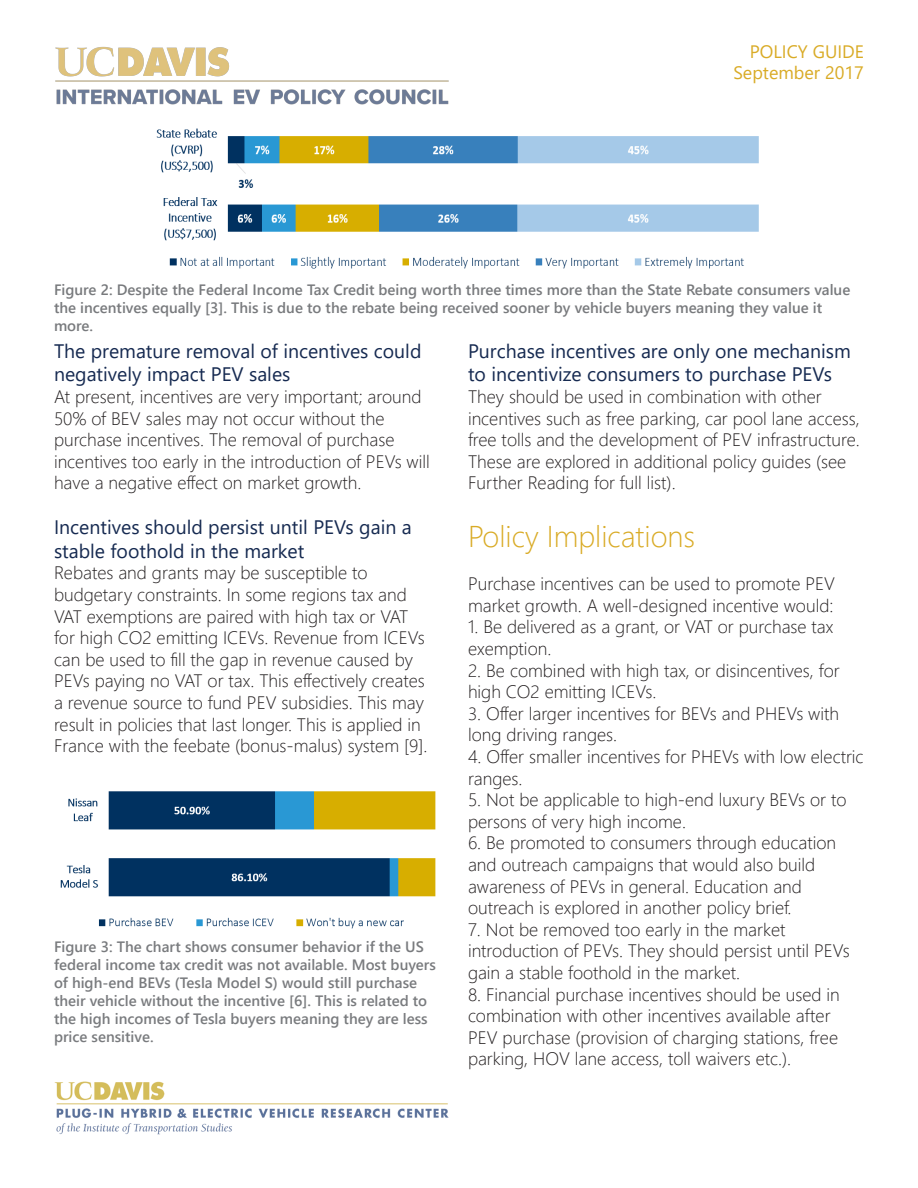
<style>
.page{position:relative;width:918px;height:1188px;background:#fff}
.page>*{position:absolute;margin:0;border:0;box-sizing:border-box;transform-origin:0 0}
.t1{font:300 30px "Segoe UI";color:#d9ab26}
.t2{font:19.5px/23.4px "Segoe UI";color:#162a51}
.t3{font:300 18px/21.6px "Segoe UI";color:#231f20}
.t4{font:18px "Segoe UI";color:#d9ab26}
.t5{font:600 15px/18px "Segoe UI";color:#797b7e}
.t6{font:600 15px/18px "Segoe UI";color:#787a7d}
</style>
<div class="page">
<img style="left:156px;top:128px;width:603px;height:141px">
<img style="left:55px;top:46px;width:394px;height:59px">
<img style="left:54px;top:1081px;width:395px;height:54px">
<img style="left:60px;top:791px;width:376px;height:138px">
<p class="t4" style="left:750px;top:37px;width:116px">POLICY GUIDE</p>
<p class="t4" style="left:733px;top:58px;width:132px">September 2017</p>
<p class="t6" style="left:54px;top:280px;width:798px">Figure 2: Despite the Federal Income Tax Credit being worth three times more than the State Rebate consumers value the incentives equally [3]. This is due to the rebate being received sooner by vehicle buyers meaning they value it more.</p>
<p class="t2" style="left:54px;top:339px;width:369px">The premature removal of incentives could negatively impact PEV sales</p>
<p class="t3" style="left:54px;top:385px;width:377px">At present, incentives are very important; around 50% of BEV sales may not occur without the purchase incentives. The removal of purchase incentives too early in the introduction of PEVs will have a negative effect on market growth.</p>
<p class="t2" style="left:54px;top:515px;width:359px">Incentives should persist until PEVs gain a stable foothold in the market</p>
<p class="t3" style="left:54px;top:561px;width:375px">Rebates and grants may be susceptible to budgetary constraints. In some regions tax and VAT exemptions are paired with high tax or VAT for high CO2 emitting ICEVs. Revenue from ICEVs can be used to fill the gap in revenue caused by PEVs paying no VAT or tax. This effectively creates a revenue source to fund PEV subsidies. This may result in policies that last longer. This is applied in France with the feebate (bonus-malus) system [9].</p>
<p class="t5" style="left:54px;top:937px;width:384px">Figure 3: The chart shows consumer behavior if the US federal income tax credit was not available. Most buyers of high-end BEVs (Tesla Model S) would still purchase their vehicle without the incentive [6]. This is related to the high incomes of Tesla buyers meaning they are less price sensitive.</p>
<p class="t2" style="left:468px;top:339px;width:384px">Purchase incentives are only one mechanism to incentivize consumers to purchase PEVs</p>
<p class="t3" style="left:468px;top:385px;width:393px">They should be used in combination with other incentives such as free parking, car pool lane access, free tolls and the development of PEV infrastructure.<br>These are explored in additional policy guides (see Further Reading for full list).</p>
<p class="t1" style="left:468px;top:512px;width:229px">Policy Implications</p>
<p class="t3" style="left:468px;top:572px;width:369px">Purchase incentives can be used to promote PEV market growth. A well-designed incentive would:</p>
<p class="t3" style="left:468px;top:615px;width:367px">1. Be delivered as a grant, or VAT or purchase tax exemption.</p>
<p class="t3" style="left:468px;top:659px;width:373px">2. Be combined with high tax, or disincentives, for high CO2 emitting ICEVs.</p>
<p class="t3" style="left:468px;top:702px;width:373px">3. Offer larger incentives for BEVs and PHEVs with long driving ranges.</p>
<p class="t3" style="left:468px;top:745px;width:397px">4. Offer smaller incentives for PHEVs with low electric ranges.</p>
<p class="t3" style="left:468px;top:788px;width:380px">5. Not be applicable to high-end luxury BEVs or to persons of very high income.</p>
<p class="t3" style="left:468px;top:831px;width:370px">6. Be promoted to consumers through education and outreach campaigns that would also build awareness of PEVs in general. Education and outreach is explored in another policy brief.</p>
<p class="t3" style="left:468px;top:918px;width:383px">7. Not be removed too early in the market introduction of PEVs. They should persist until PEVs gain a stable foothold in the market.</p>
<p class="t3" style="left:468px;top:983px;width:373px">8. Financial purchase incentives should be used in combination with other incentives available after PEV purchase (provision of charging stations, free parking, HOV lane access, toll waivers etc.).</p>
</div>
